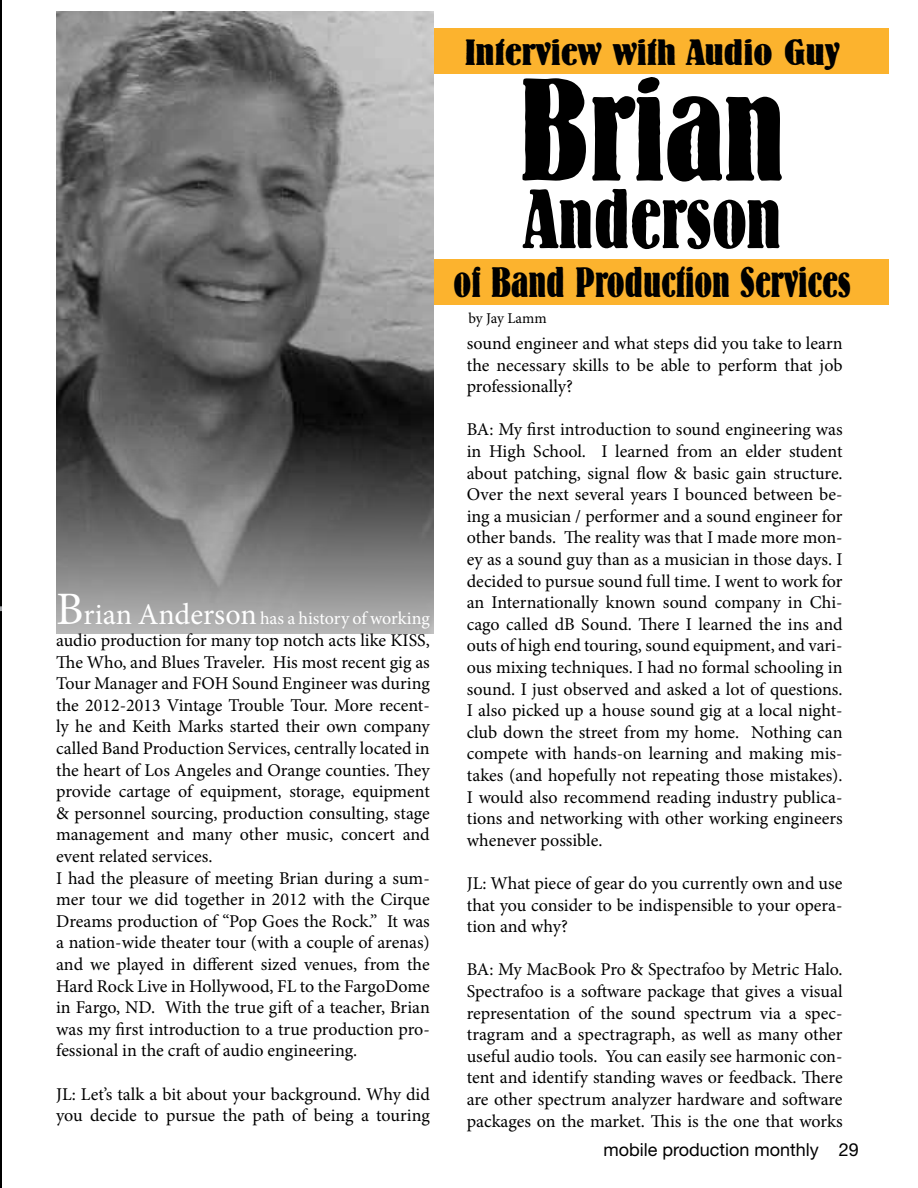
<style>
.page{position:relative;width:918px;height:1188px;background:#fff}
.page>*{position:absolute;margin:0;border:0;box-sizing:border-box;transform-origin:0 0}
.t1{font:700 condensed 144px "Bernhard Std";color:#000}
.t2{font:700 condensed 82.5px "Bernhard Std";color:#000}
.t3{font:700 condensed 42px "Bernhard Std";color:#000}
.t4{font:700 condensed 36px "Bernhard Std";color:#000;scale:1.25 1}
.t5{font:18px/21.6px "Minion Pro";letter-spacing:-.005em;color:#000;text-align:justify}
.t6{font:18px "Helvetica Neue LT Std";color:#000}
.t7{font:15px "Minion Pro";letter-spacing:-.01em;color:#000}
.s1{font-size:46.5px;color:#fff}
.s2{font-size:30px;color:#fff}
.s3{color:#fff}
</style>
<div class="page">
<hr style="left:0;top:0;width:2px;height:609px;background:#000">
<svg style="left:0;top:606px;width:2px;height:582px"></svg>
<div style="left:424px;top:259px;width:464px;height:46px;background:#fcb32e"></div>
<div style="left:424px;top:28px;width:465px;height:45px;background:#fcb32e"></div>
<img style="left:56px;top:12px;width:378px;height:621px">
<p class="t5" style="left:56px;top:608px;width:375px;text-align:left"><span class="s1">B</span><span class="s2">rian Anderson</span> <span class="s3">has a history of working </span>audio production for many top notch acts like KISS, The Who, and Blues Traveler. His most recent gig as Tour Manager and FOH Sound Engineer was during the 2012-2013 Vintage Trouble Tour. More recent&shy;ly he and Keith Marks started their own company called Band Production Services, centrally located in the heart of Los Angeles and Orange counties. They provide cartage of equipment, storage, equipment &amp; personnel sourcing, production consulting, stage management and many other music, concert and event related services.<br>I had the pleasure of meeting Brian during a sum&shy;mer tour we did together in 2012 with the Cirque Dreams production of “Pop Goes the Rock.” It was a nation-wide theater tour (with a couple of arenas) and we played in different sized venues, from the Hard Rock Live in Hollywood, FL to the FargoDome in Fargo, ND. With the true gift of a teacher, Brian was my first introduction to a true production pro&shy;fessional in the craft of audio engineering.</p>
<p class="t5" style="left:56px;top:1083px;width:375px">JL: Let’s talk a bit about your background. Why did you decide to pursue the path of being a touring</p>
<h3 class="t4" style="left:465px;top:33px;width:302px">Interview with Audio Guy</h3>
<h1 class="t1" style="left:519px;top:54px;width:267px">Brian</h1>
<h2 class="t2" style="left:523px;top:176px;width:260px">Anderson</h2>
<h3 class="t3" style="left:453px;top:260px;width:399px">of Band Production Services</h3>
<p class="t5" style="left:467px;top:333px;width:377px">sound engineer and what steps did you take to learn the necessary skills to be able to perform that job professionally?</p>
<p class="t5" style="left:467px;top:419px;width:377px">BA: My first introduction to sound engineering was in High School. I learned from an elder student about patching, signal flow &amp; basic gain structure.<br>Over the next several years I bounced between be&shy;ing a musician / performer and a sound engineer for other bands. The reality was that I made more mon&shy;ey as a sound guy than as a musician in those days. I decided to pursue sound full time. I went to work for an Internationally known sound company in Chi&shy;cago called dB Sound. There I learned the ins and outs of high end touring, sound equipment, and vari&shy;ous mixing techniques. I had no formal schooling in sound. I just observed and asked a lot of questions.<br>I also picked up a house sound gig at a local night&shy;club down the street from my home. Nothing can compete with hands-on learning and making mis&shy;takes (and hopefully not repeating those mistakes).<br>I would also recommend reading industry publica&shy;tions and networking with other working engineers whenever possible.</p>
<p class="t5" style="left:467px;top:873px;width:377px">JL: What piece of gear do you currently own and use that you consider to be indispensible to your opera&shy;tion and why?</p>
<p class="t5" style="left:467px;top:959px;width:377px">BA: My MacBook Pro &amp; Spectrafoo by Metric Halo.<br>Spectrafoo is a software package that gives a visual representation of the sound spectrum via a spec&shy;tragram and a spectragraph, as well as many other useful audio tools. You can easily see harmonic con&shy;tent and identify standing waves or feedback. There are other spectrum analyzer hardware and software packages on the market. This is the one that works</p>
<p class="t7" style="left:469px;top:308px;width:80px">by Jay Lamm</p>
<p class="t6" style="left:604px;top:1138px;width:257px">mobile production monthly 29</p>
</div>
